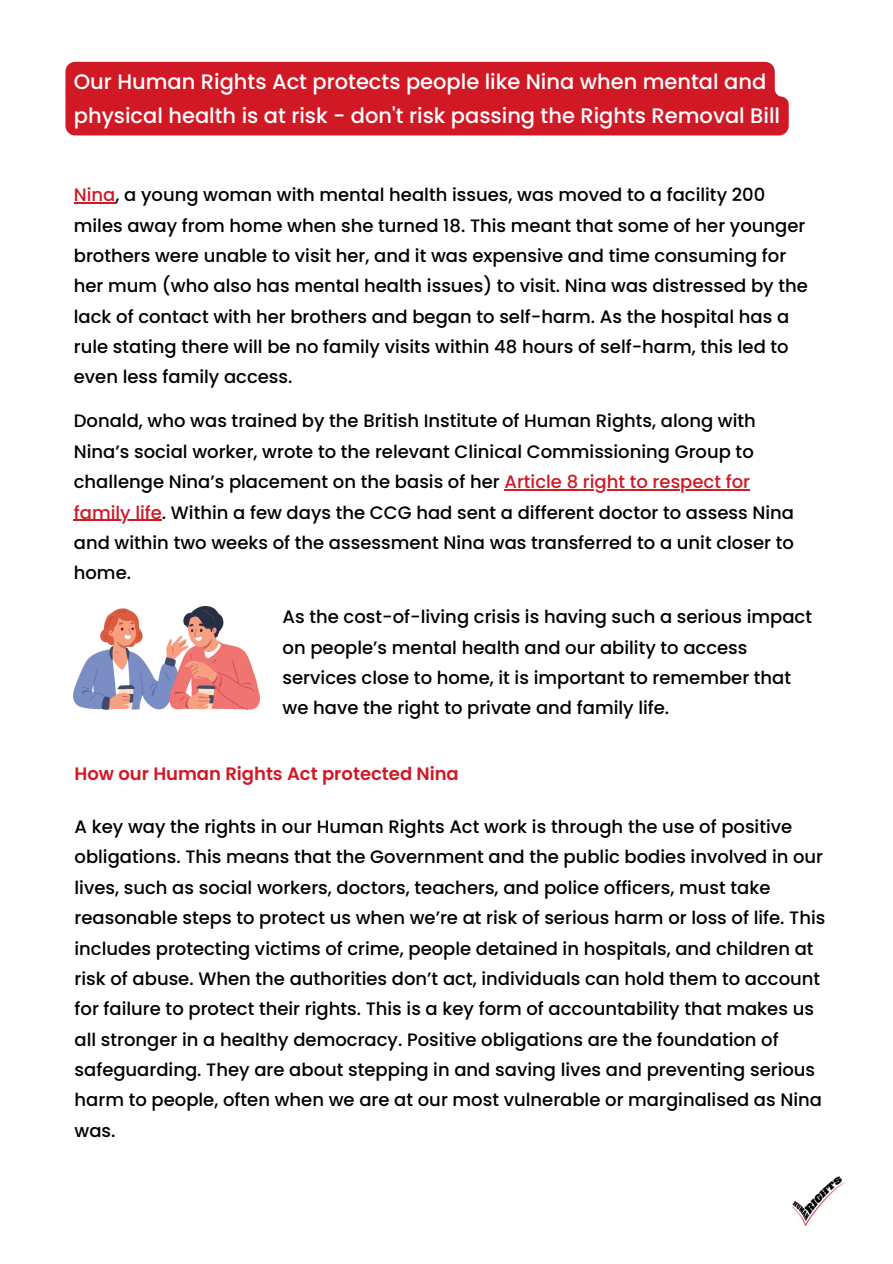
<style>
.page{position:relative;width:893px;height:1264px;background:#fff}
.page>*{position:absolute;margin:0;border:0;box-sizing:border-box;transform-origin:0 0}
.t1{font:500 21px/34.8px "Poppins";color:#fff}
.t2{font:500 18px/30.3px "Poppins";color:#000}
.t3{font:600 18px "Poppins";color:#d01925}
.s1{color:#d01925}
</style>
<div class="page">
<img style="left:792px;top:1176px;width:53px;height:50px">
<div style="left:65px;top:62px;width:723px;height:73px;background:#d01925"></div>
<img style="left:74px;top:606px;width:185px;height:103px">
<hr style="left:74px;top:202px;width:41px;height:1px;background:#d01925">
<hr style="left:504px;top:489px;width:246px;height:1px;background:#d01925">
<hr style="left:74px;top:519px;width:88px;height:2px;background:#d01925">
<p class="t1" style="left:74px;top:64px;width:707px">Our Human Rights Act protects people like Nina when mental and physical health is at risk - don't risk passing the Rights Removal Bill</p>
<p class="t2" style="left:74px;top:180px;width:735px"><span class="s1">Nina</span>, a young woman with mental health issues, was moved to a facility 200 miles away from home when she turned 18. This meant that some of her younger brothers were unable to visit her, and it was expensive and time consuming for her mum (who also has mental health issues) to visit. Nina was distressed by the lack of contact with her brothers and began to self-harm. As the hospital has a rule stating there will be no family visits within 48 hours of self-harm, this led to even less family access.</p>
<p class="t2" style="left:74px;top:406px;width:721px">Donald, who was trained by the British Institute of Human Rights, along with Nina’s social worker, wrote to the relevant Clinical Commissioning Group to challenge Nina’s placement on the basis of her <span class="s1">Article 8 right to respect for family life</span>. Within a few days the CCG had sent a different doctor to assess Nina and within two weeks of the assessment Nina was transferred to a unit closer to home.</p>
<p class="t2" style="left:282px;top:602px;width:531px">As the cost-of-living crisis is having such a serious impact on people’s mental health and our ability to access services close to home, it is important to remember that we have the right to private and family life.</p>
<p class="t3" style="left:75px;top:760px;width:386px">How our Human Rights Act protected Nina</p>
<p class="t2" style="left:75px;top:811px;width:752px">A key way the rights in our Human Rights Act work is through the use of positive obligations. This means that the Government and the public bodies involved in our lives, such as social workers, doctors, teachers, and police officers, must take reasonable steps to protect us when we’re at risk of serious harm or loss of life. This includes protecting victims of crime, people detained in hospitals, and children at risk of abuse. When the authorities don’t act, individuals can hold them to account for failure to protect their rights. This is a key form of accountability that makes us all stronger in a healthy democracy. Positive obligations are the foundation of safeguarding. They are about stepping in and saving lives and preventing serious harm to people, often when we are at our most vulnerable or marginalised as Nina was.</p>
</div>
